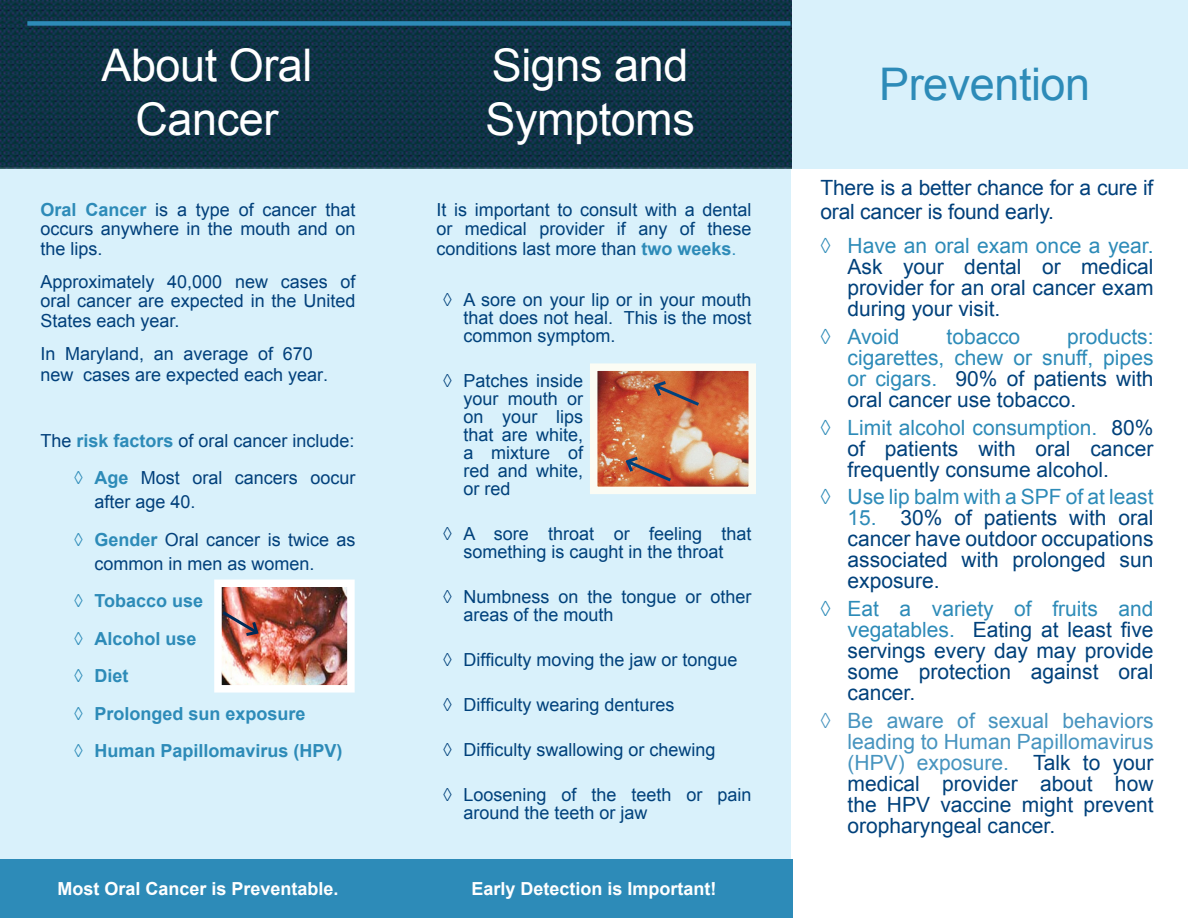
<style>
.page{position:relative;width:1188px;height:918px;background:#fff}
.page>*{position:absolute;margin:0;border:0;box-sizing:border-box;transform-origin:0 0}
.t1{font:45px/54px "Arial";letter-spacing:-.01em;color:#fff;text-align:center}
.t2{font:45px "Arial";letter-spacing:-.01em;color:#2d8bb8}
.t3{font:21px/21px "Arial";color:#00417b;text-align:justify}
.t4{font:21px/21px "Arial";color:#2d8bb8;text-align:justify}
.t5{font:21px/24px "Arial";letter-spacing:-.01em;color:#01407b}
.t6{font:18px/18px "Arial";color:#00417b;text-align:justify}
.t7{font:18px/19.5px "Arial";color:#01407b}
.t8{font:700 18px "Arial";color:#2d8bb8}
.t9{font:700 18px "Arial";color:#fff}
.s1{font-weight:700;color:#2d8bb8}
.s2{color:#2d8bb8}
.s3{color:#00417b}
.s4{color:#4794bf}
</style>
<div class="page">
<div style="left:0;top:168px;width:790px;height:750px;background:#d9f1fb"></div>
<div style="left:790px;top:0;width:398px;height:168px;background:#d9f1fb"></div>
<img style="left:0;top:0;width:792px;height:168px">
<div style="left:27px;top:21px;width:764px;height:5px;background:#2d8bb8"></div>
<img style="left:599px;top:372px;width:148px;height:113px">
<div style="left:590px;top:363px;width:166px;height:131px;border:8px solid #fbfcf4"></div>
<svg style="left:623px;top:454px;width:51px;height:30px;background:#b85d3e"></svg>
<img style="left:223px;top:589px;width:123px;height:95px">
<div style="left:214px;top:580px;width:141px;height:113px;border:8px solid #fff"></div>
<svg style="left:219px;top:608px;width:42px;height:30px"></svg>
<svg style="left:652px;top:379px;width:50px;height:29px"></svg>
<div style="left:0;top:860px;width:396px;height:58px;background:#2d8bb8"></div>
<div style="left:396px;top:860px;width:396px;height:58px;background:#2d8bb8"></div>
<p class="t1" style="left:101px;top:39px;width:213px">About Oral<br>Cancer</p>
<p class="t1" style="left:485px;top:39px;width:211px;text-align:left">Signs and<br>Symptoms</p>
<p class="t7" style="left:40px;top:200px;width:316px;text-align:justify"><span class="s1">Oral Cancer</span> is a type of cancer that occurs anywhere in the mouth and on the lips.</p>
<p class="t7" style="left:40px;top:272px;width:316px;text-align:justify">Approximately 40,000 new cases of oral cancer are expected in the United States each year.</p>
<p class="t7" style="left:40px;top:343px;width:289px;line-height:21px">In Maryland, an average of 670 new cases are expected each year.</p>
<p class="t7" style="left:40px;top:431px;width:316px">The <span class="s1">risk factors</span> of oral cancer include:</p>
<p class="t7" style="left:94px;top:466px;width:262px;line-height:24px;text-indent:-20px"><span class="s1">◊ Age</span> Most oral cancers oocur after age 40.</p>
<p class="t7" style="left:95px;top:527px;width:263px;line-height:24px;text-indent:-20px"><span class="s1">◊ Gender</span> Oral cancer is twice as common in men as women.</p>
<p class="t8" style="left:74px;top:589px;width:130px">◊ Tobacco use</p>
<p class="t8" style="left:74px;top:626px;width:124px">◊ Alcohol use</p>
<p class="t8" style="left:74px;top:664px;width:56px">◊ Diet</p>
<p class="t8" style="left:74px;top:701px;width:233px">◊ Prolonged sun exposure</p>
<p class="t8" style="left:74px;top:739px;width:270px">◊ Human Papillomavirus (HPV)</p>
<p class="t6" style="left:436px;top:200px;width:316px;line-height:19.5px">It is important to consult with a dental or medical provider if any of these conditions last more than <span class="s1">two weeks</span><span class="s2">.</span></p>
<p class="t6" style="left:464px;top:291px;width:289px;text-indent:-20px">◊ A sore on your lip or in your mouth that does not heal. This is the most common symptom.</p>
<p class="t6" style="left:464px;top:372px;width:121px;text-indent:-20px">◊ Patches inside your mouth or on your lips that are white, a mixture of red and white, or red</p>
<p class="t6" style="left:443px;top:525px;width:310px;text-align:center">◊ A sore throat or feeling that something is caught in the throat</p>
<p class="t6" style="left:464px;top:588px;width:289px;text-indent:-20px">◊ Numbness on the tongue or other areas of the mouth</p>
<p class="t6" style="left:443px;top:651px;width:296px">◊ Difficulty moving the jaw or tongue</p>
<p class="t6" style="left:443px;top:696px;width:233px">◊ Difficulty wearing dentures</p>
<p class="t6" style="left:443px;top:741px;width:274px">◊ Difficulty swallowing or chewing</p>
<p class="t6" style="left:464px;top:786px;width:289px;text-indent:-20px">◊ Loosening of the teeth or pain around the teeth or jaw</p>
<p class="t9" style="left:57px;top:877px;width:283px">Most Oral Cancer is Preventable.</p>
<p class="t9" style="left:472px;top:877px;width:247px">Early Detection is Important!</p>
<p class="t2" style="left:879px;top:55px;width:213px">Prevention</p>
<p class="t5" style="left:821px;top:175px;width:334px">There is a better chance for a cure if oral cancer is found early.</p>
<p class="t3" style="left:848px;top:235px;width:308px;text-indent:-27px"><span class="s2">◊ Have an oral exam once a year.<br></span>Ask your dental or medical provider for an oral cancer exam during your visit.</p>
<p class="t4" style="left:821px;top:326px;width:81px">◊ Avoid</p>
<p class="t4" style="left:947px;top:326px;width:75px">tobacco</p>
<p class="t4" style="left:848px;top:326px;width:308px;text-indent:220px">products: cigarettes, chew or snuff, pipes or cigars. <span class="s3">90% of patients with oral cancer use tobacco.</span></p>
<p class="t3" style="left:848px;top:417px;width:307px;text-indent:-27px"><span class="s2">◊ Limit alcohol consumption.</span> 80% of patients with oral cancer frequently consume alcohol.</p>
<p class="t4" style="left:821px;top:487px;width:335px">◊ Use lip balm with a SPF of at least</p>
<p class="t3" style="left:848px;top:508px;width:308px"><span class="s2">15.</span> 30% of patients with oral cancer have outdoor occupations associated with prolonged sun exposure.</p>
<p class="t3" style="left:848px;top:598px;width:308px;text-indent:-27px"><span class="s2">◊ Eat a variety of fruits and vegatables.</span> Eating at least five servings every day may provide some protection against oral cancer.</p>
<p class="t3" style="left:848px;top:710px;width:308px;text-indent:-27px"><span class="s4">◊ Be aware of sexual behaviors leading to Human Papillomavirus (HPV) exposure.</span> Talk to your medical provider about how the HPV vaccine might prevent oropharyngeal cancer.</p>
</div>
